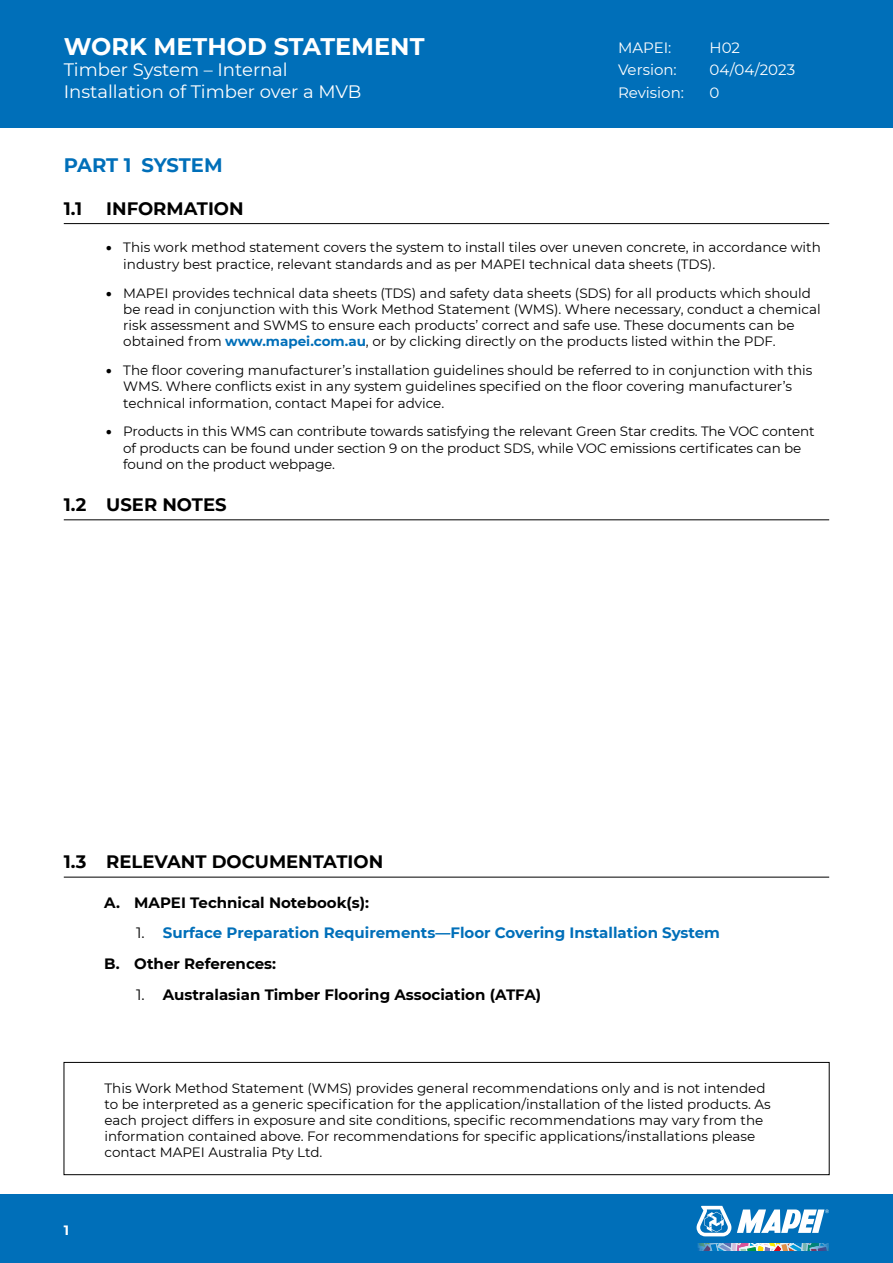
<style>
.page{position:relative;width:893px;height:1263px;background:#fff}
.page>*{position:absolute;margin:0;border:0;box-sizing:border-box;transform-origin:0 0}
.t1{font:700 24px "Montserrat";color:#fff}
.t2{font:700 19.5px "Montserrat";letter-spacing:-.01em;color:#006fb9}
.t3{font:700 18px "Montserrat";color:#000}
.t4{font:18px/21.6px "Montserrat";color:#fff}
.t5{font:700 15px/30.8px "Montserrat";color:#006fb9}
.t6{font:700 15px "Montserrat";color:#000}
.t7{font:15px "Montserrat";color:#fff}
.t8{font:13.5px/16.2px "Montserrat";color:#000}
.t9{font:700 13.5px "Montserrat";color:#fff}
.s1{font-weight:900}
.s2{font-weight:700;color:#006fb9}
.s3{font-weight:400;color:#000}
.s4{color:#000}
.s5{font-weight:400}
</style>
<div class="page">
<div style="left:0;top:0;width:893px;height:128px;background:#006fb9"></div>
<div style="left:0;top:1195px;width:893px;height:68px;background:#006fb9"></div>
<svg style="left:697px;top:1243px;width:132px;height:8px"></svg>
<svg style="left:697px;top:1206px;width:34px;height:30px"></svg>
<svg style="left:737px;top:1209px;width:92px;height:24px"></svg>
<hr style="left:64px;top:223px;width:765px;height:1px;background:#000">
<hr style="left:64px;top:520px;width:765px;height:1px;background:#000">
<hr style="left:64px;top:877px;width:765px;height:1px;background:#000">
<div style="left:64px;top:1062px;width:765px;height:113px;border:1px solid #000"></div>
<h1 class="t1" style="left:64px;top:29px;width:362px">WORK METHOD STATEMENT</h1>
<h3 class="t4" style="left:64px;top:58px;width:299px">Timber System – Internal<br>Installation of Timber over a MVB</h3>
<h2 class="t2" style="left:64px;top:151px;width:160px">PART 1 SYSTEM</h2>
<p class="t7" style="left:618px;top:37px;width:55px">MAPEI:</p>
<p class="t7" style="left:709px;top:37px;width:32px">H02</p>
<p class="t7" style="left:618px;top:60px;width:60px">Version:</p>
<p class="t7" style="left:709px;top:60px;width:87px">04/04/2023</p>
<p class="t7" style="left:618px;top:82px;width:68px">Revision:</p>
<p class="t7" style="left:709px;top:82px;width:11px">0</p>
<h3 class="t3" style="left:64px;top:196px;width:20px">1.1</h3>
<h3 class="t3" style="left:106px;top:196px;width:139px">INFORMATION</h3>
<p class="t8" style="left:123px;top:239px;width:699px;text-indent:-17px"><span class="s1">•</span> This work method statement covers the system to install tiles over uneven concrete, in accordance with industry best practice, relevant standards and as per MAPEI technical data sheets (TDS).</p>
<p class="t8" style="left:123px;top:284px;width:699px;text-indent:-17px"><span class="s1">•</span> MAPEI provides technical data sheets (TDS) and safety data sheets (SDS) for all products which should be read in conjunction with this Work Method Statement (WMS). Where necessary, conduct a chemical risk assessment and SWMS to ensure each products’ correct and safe use. These documents can be obtained from <span class="s2">www.mapei.com.au</span>, or by clicking directly on the products listed within the PDF.</p>
<p class="t8" style="left:123px;top:362px;width:691px;text-indent:-17px"><span class="s1">•</span> The floor covering manufacturer’s installation guidelines should be referred to in conjunction with this<br>WMS. Where conflicts exist in any system guidelines specified on the floor covering manufacturer’s technical information, contact Mapei for advice.</p>
<p class="t8" style="left:123px;top:423px;width:693px;text-indent:-17px"><span class="s1">•</span> Products in this WMS can contribute towards satisfying the relevant Green Star credits. The VOC content of products can be found under section 9 on the product SDS, while VOC emissions certificates can be found on the product webpage.</p>
<h3 class="t3" style="left:64px;top:492px;width:164px">1.2 USER NOTES</h3>
<h3 class="t3" style="left:64px;top:849px;width:321px">1.3 RELEVANT DOCUMENTATION</h3>
<p class="t6" style="left:104px;top:891px;width:267px">A. MAPEI Technical Notebook(s):</p>
<p class="t5" style="left:104px;top:917px;width:617px;text-indent:32px"><span class="s3">1.</span> Surface Preparation Requirements—Floor Covering Installation System<br><span class="s4">B. Other References:</span></p>
<p class="t6" style="left:136px;top:984px;width:407px"><span class="s5">1.</span> Australasian Timber Flooring Association (ATFA)</p>
<p class="t9" style="left:64px;top:1220px;width:7px">1</p>
<p class="t8" style="left:105px;top:1079px;width:668px">This Work Method Statement (WMS) provides general recommendations only and is not intended to be interpreted as a generic specification for the application/installation of the listed products. As each project differs in exposure and site conditions, specific recommendations may vary from the information contained above. For recommendations for specific applications/installations please contact MAPEI Australia Pty Ltd.</p>
</div>
